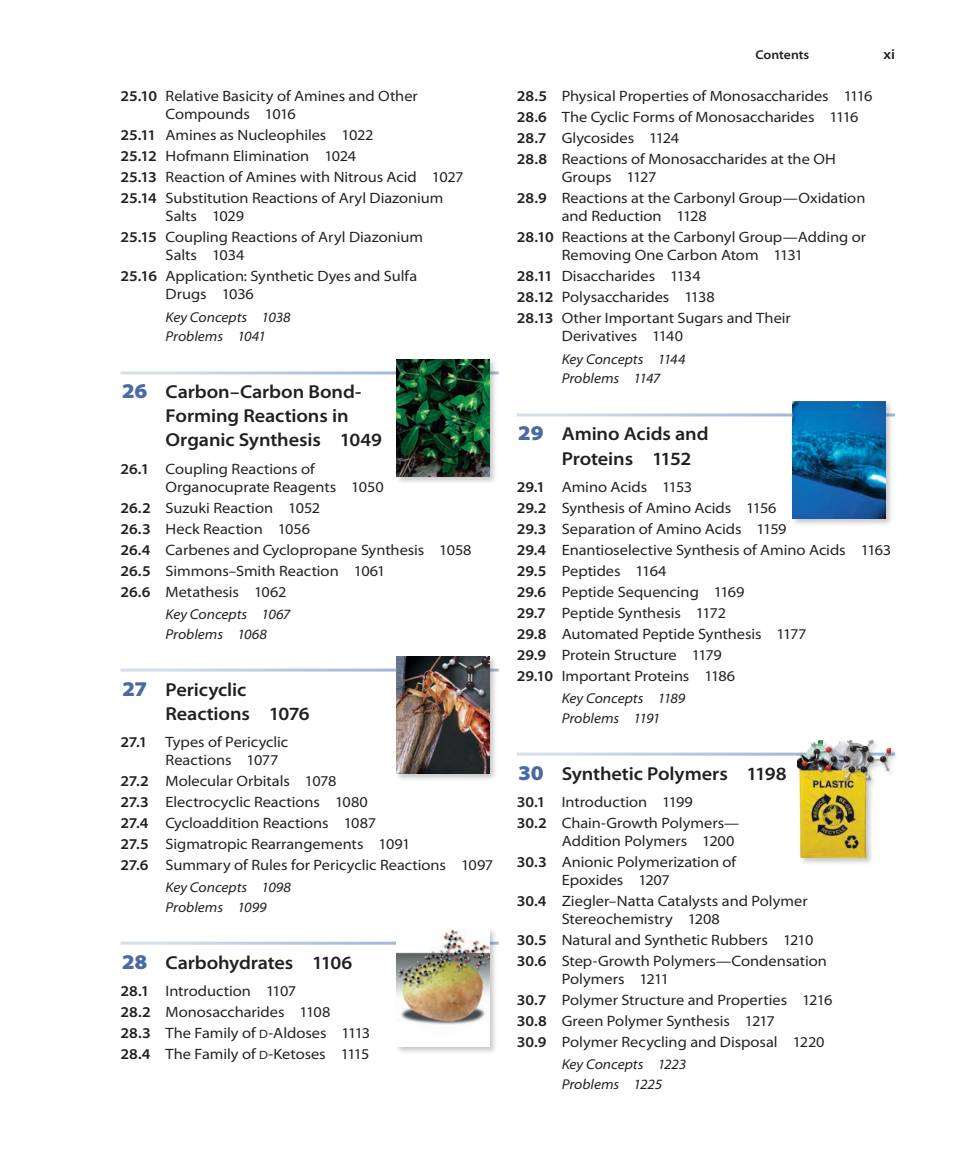
<style>
.page{position:relative;width:970px;height:1174px;background:#fff}
.page>*{position:absolute;margin:0;border:0;box-sizing:border-box;transform-origin:0 0}
.t1{font:600 semi-expanded 18.75px/24px "Myriad Pro";letter-spacing:-.01em;color:#231f20}
.t2{font:semi-expanded 15px/21px "Myriad Pro";letter-spacing:-.005em;color:#231f20}
.t3{font:italic semi-expanded 14.25px/19.5px "Myriad Pro";letter-spacing:-.005em;color:#231f20}
.t4{font:600 semi-expanded 14.25px "Myriad Pro";color:#231f20}
.t5{font:600 semi-expanded 12.75px "Myriad Pro";letter-spacing:-.005em;color:#231f20}
.s1{font-weight:600}
.s2{font-weight:900;font-size:21px;color:#4b6aa5}
.s3{font-family:"Myriad Pro Semi Ext SC800";font-stretch:normal;font-size:12px}
</style>
<div class="page">
<div style="left:395px;top:357px;width:103px;height:127px;background:#231f20;opacity:.25"></div>
<img style="left:396px;top:359px;width:93px;height:117px">
<div style="left:395px;top:654px;width:103px;height:127px;background:#231f20;opacity:.25"></div>
<img style="left:396px;top:656px;width:93px;height:117px">
<div style="left:395px;top:927px;width:103px;height:127px;background:#231f20;opacity:.25"></div>
<img style="left:396px;top:929px;width:93px;height:117px">
<div style="left:791px;top:399px;width:103px;height:127px;background:#231f20;opacity:.25"></div>
<img style="left:792px;top:401px;width:93px;height:117px">
<div style="left:795px;top:738px;width:103px;height:127px;background:#231f20;opacity:.25"></div>
<img style="left:797px;top:740px;width:93px;height:117px">
<p class="t2" style="left:165px;top:88px;width:254px;line-height:18px;text-indent:-45px"><span class="s1">25.10</span> Relative Basicity of Amines and Other<br>Compounds 1016</p>
<p class="t2" style="left:120px;top:125px;width:344px"><span class="s1">25.11</span> Amines as Nucleophiles 1022<br><span class="s1">25.12</span> Hofmann Elimination 1024<br><span class="s1">25.13</span> Reaction of Amines with Nitrous Acid 1027<br><span class="s1">25.14</span> Substitution Reactions of Aryl Diazonium</p>
<p class="t2" style="left:120px;top:206px;width:304px;text-indent:45px">Salts 1029<br><span class="s1">25.15</span> Coupling Reactions of Aryl Diazonium</p>
<p class="t2" style="left:120px;top:245px;width:298px;text-indent:45px">Salts 1034<br><span class="s1">25.16</span> Application: Synthetic Dyes and Sulfa</p>
<p class="t2" style="left:165px;top:284px;width:90px">Drugs 1036</p>
<p class="t3" style="left:165px;top:308px;width:127px">Key Concepts 1038<br>Problems 1041</p>
<p class="t1" style="left:165px;top:380px;width:218px;text-indent:-44px"><span class="s2">26</span> Carbon–Carbon Bond-<br>Forming Reactions in<br>Organic Synthesis 1049</p>
<p class="t2" style="left:165px;top:460px;width:219px;line-height:18px;text-indent:-45px"><span class="s1">26.1</span> Coupling Reactions of<br>Organocuprate Reagents 1050</p>
<p class="t2" style="left:120px;top:497px;width:352px"><span class="s1">26.2</span> Suzuki Reaction 1052<br><span class="s1">26.3</span> Heck Reaction 1056<br><span class="s1">26.4</span> Carbenes and Cyclopropane Synthesis 1058<br><span class="s1">26.5</span> Simmons–Smith Reaction 1061<br><span class="s1">26.6</span> Metathesis 1062</p>
<p class="t3" style="left:165px;top:605px;width:126px">Key Concepts 1067<br>Problems 1068</p>
<p class="t1" style="left:165px;top:677px;width:146px;text-indent:-43px"><span class="s2">27</span> Pericyclic<br>Reactions 1076</p>
<p class="t2" style="left:165px;top:733px;width:124px;line-height:18px;text-indent:-45px"><span class="s1">27.1</span> Types of Pericyclic<br>Reactions 1077</p>
<p class="t2" style="left:120px;top:770px;width:374px"><span class="s1">27.2</span> Molecular Orbitals 1078<br><span class="s1">27.3</span> Electrocyclic Reactions 1080<br><span class="s1">27.4</span> Cycloaddition Reactions 1087<br><span class="s1">27.5</span> Sigmatropic Rearrangements 1091<br><span class="s1">27.6</span> Summary of Rules for Pericyclic Reactions 1097</p>
<p class="t3" style="left:165px;top:878px;width:127px">Key Concepts 1098<br>Problems 1099</p>
<p class="t1" style="left:122px;top:950px;width:232px"><span class="s2">28</span> Carbohydrates 1106</p>
<p class="t2" style="left:120px;top:980px;width:251px"><span class="s1">28.1</span> Introduction 1107<br><span class="s1">28.2</span> Monosaccharides 1108<br><span class="s1">28.3</span> The Family of <span class="s3">d</span>-Aldoses 1113<br><span class="s1">28.4</span> The Family of <span class="s3">d</span>-Ketoses 1115</p>
<p class="t5" style="left:755px;top:47px;width:55px">Contents</p>
<p class="t4" style="left:883px;top:46px;width:13px">xi</p>
<p class="t2" style="left:516px;top:86px;width:357px"><span class="s1">28.5</span> Physical Properties of Monosaccharides 1116<br><span class="s1">28.6</span> The Cyclic Forms of Monosaccharides 1116<br><span class="s1">28.7</span> Glycosides 1124<br><span class="s1">28.8</span> Reactions of Monosaccharides at the OH</p>
<p class="t2" style="left:516px;top:167px;width:350px;text-indent:45px">Groups 1127<br><span class="s1">28.9</span> Reactions at the Carbonyl Group—Oxidation</p>
<p class="t2" style="left:516px;top:206px;width:351px;text-indent:45px">and Reduction 1128<br><span class="s1">28.10</span> Reactions at the Carbonyl Group—Adding or</p>
<p class="t2" style="left:516px;top:245px;width:288px;text-indent:45px">Removing One Carbon Atom 1131<br><span class="s1">28.11</span> Disaccharides 1134<br><span class="s1">28.12</span> Polysaccharides 1138<br><span class="s1">28.13</span> Other Important Sugars and Their</p>
<p class="t2" style="left:561px;top:326px;width:123px">Derivatives 1140</p>
<p class="t3" style="left:561px;top:350px;width:125px">Key Concepts 1144<br>Problems 1147</p>
<p class="t1" style="left:561px;top:422px;width:148px;text-indent:-44px"><span class="s2">29</span> Amino Acids and<br>Proteins 1152</p>
<p class="t2" style="left:516px;top:476px;width:376px"><span class="s1">29.1</span> Amino Acids 1153<br><span class="s1">29.2</span> Synthesis of Amino Acids 1156<br><span class="s1">29.3</span> Separation of Amino Acids 1159<br><span class="s1">29.4</span> Enantioselective Synthesis of Amino Acids 1163<br><span class="s1">29.5</span> Peptides 1164<br><span class="s1">29.6</span> Peptide Sequencing 1169<br><span class="s1">29.7</span> Peptide Synthesis 1172<br><span class="s1">29.8</span> Automated Peptide Synthesis 1177<br><span class="s1">29.9</span> Protein Structure 1179<br><span class="s1">29.10</span> Important Proteins 1186</p>
<p class="t3" style="left:561px;top:689px;width:125px">Key Concepts 1189<br>Problems 1191</p>
<p class="t1" style="left:518px;top:761px;width:270px"><span class="s2">30</span> Synthetic Polymers 1198</p>
<p class="t2" style="left:516px;top:791px;width:224px"><span class="s1">30.1</span> Introduction 1199<br><span class="s1">30.2</span> Chain-Growth Polymers—</p>
<p class="t2" style="left:516px;top:830px;width:221px;text-align:right">Addition Polymers 1200<br><span class="s1">30.3</span> Anionic Polymerization of</p>
<p class="t2" style="left:516px;top:869px;width:292px;text-indent:45px">Epoxides 1207<br><span class="s1">30.4</span> Ziegler–Natta Catalysts and Polymer</p>
<p class="t2" style="left:516px;top:908px;width:312px;text-indent:45px">Stereochemistry 1208<br><span class="s1">30.5</span> Natural and Synthetic Rubbers 1210<br><span class="s1">30.6</span> Step-Growth Polymers—Condensation</p>
<p class="t2" style="left:516px;top:968px;width:317px;text-indent:45px">Polymers 1211<br><span class="s1">30.7</span> Polymer Structure and Properties 1216<br><span class="s1">30.8</span> Green Polymer Synthesis 1217<br><span class="s1">30.9</span> Polymer Recycling and Disposal 1220</p>
<p class="t3" style="left:561px;top:1055px;width:126px">Key Concepts 1223<br>Problems 1225</p>
</div>
